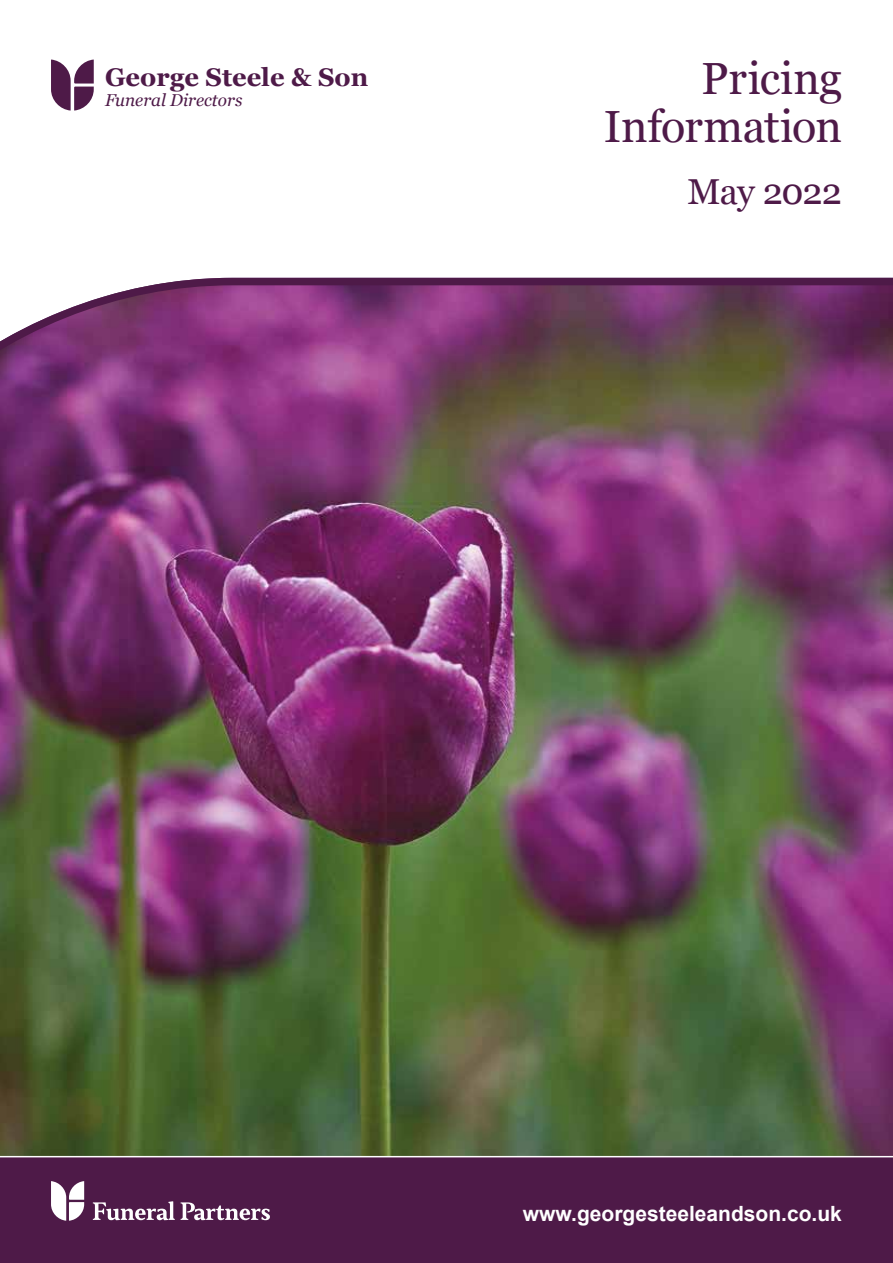
<style>
.page{position:relative;width:893px;height:1263px;background:#fff}
.page>*{position:absolute;margin:0;border:0;box-sizing:border-box;transform-origin:0 0}
.t1{font:45px/48.6px "Georgia";letter-spacing:-.005em;color:#4e1a48;text-align:right}
.t2{font:36px "Georgia";letter-spacing:-.03em;color:#4e1a48}
.t3{font:700 25.5px "Georgia";color:#4e1a48}
.t4{font:700 21px "Arial";color:#fff}
.t5{font:italic 17.1px "Georgia";color:#4e1a48}
</style>
<div class="page">
<div style="left:0;top:1157px;width:893px;height:106px;background:#4e1a48"></div>
<svg style="left:51px;top:1194px;width:33px;height:27px"></svg>
<svg style="left:93px;top:1201px;width:82px;height:19px"></svg>
<svg style="left:181px;top:1202px;width:89px;height:18px"></svg>
<svg style="left:51px;top:60px;width:43px;height:51px"></svg>
<img style="left:0;top:277px;width:893px;height:917px">
<p class="t3" style="left:105px;top:58px;width:265px">George Steele &amp; Son</p>
<p class="t5" style="left:105px;top:88px;width:139px">Funeral Directors</p>
<h1 class="t1" style="left:604px;top:52px;width:240px">Pricing<br>Information</h1>
<h2 class="t2" style="left:687px;top:165px;width:156px">May 2022</h2>
<p class="t4" style="left:523px;top:1199px;width:320px">www.georgesteeleandson.co.uk</p>
</div>
